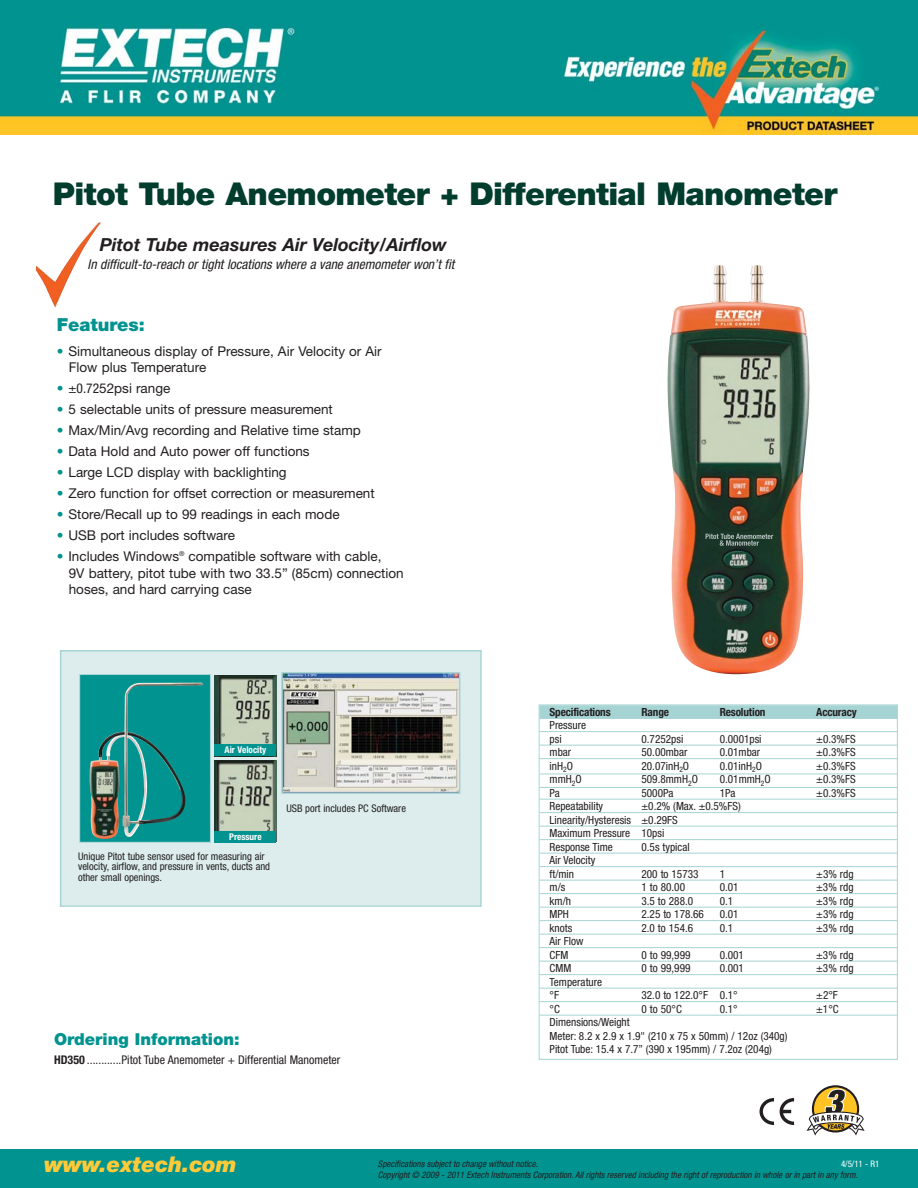
<style>
.page{position:relative;width:918px;height:1188px;background:#fff}
.page>*{position:absolute;margin:0;border:0;box-sizing:border-box;transform-origin:0 0}
.t1{font:900 31.5px "Helvetica Neue LT";letter-spacing:-.02em;color:#003d2c}
.t2{font:italic 900 21.75px "Helvetica Neue LT";color:#ffca38}
.t3{font:italic 700 18px "Helvetica Neue LT";color:#231f20}
.t4{font:900 18px "Helvetica Neue LT";color:#009390}
.t5{font:900 16.5px "Helvetica Neue LT";color:#009390}
.t6{font:13.5px/16.2px "Helvetica Neue LT";color:#231f20}
.t7{font:italic condensed 13.5px "Helvetica Neue LT";color:#231f20}
.t8{font:condensed 12px "Helvetica Neue LT";color:#231f20}
.t9{font:condensed 11.25px/13.5px "Helvetica Neue LT";color:#231f20}
.t10{font:700 condensed 11.25px "Helvetica Neue LT";letter-spacing:-.015em;color:#231f20}
.t11{font:condensed 10.5px/10.5px "Helvetica Neue LT";color:#231f20}
.t12{font:700 condensed 9.3px "Helvetica Neue LT";color:#fff}
.t13{font:italic condensed 9px "Helvetica Neue LT";color:#231f20}
.t14{font:condensed 9px "Helvetica Neue LT";color:#fff}
.s1{color:#009390}
.s2{font-stretch:condensed}
.s3{font-weight:700}
</style>
<div class="page">
<div style="left:0;top:1149px;width:918px;height:39px;background:#009390"></div>
<svg style="left:807px;top:1085px;width:58px;height:51px"></svg>
<svg style="left:760px;top:1098px;width:14px;height:27px"></svg>
<svg style="left:780px;top:1098px;width:14px;height:27px"></svg>
<img style="left:36px;top:222px;width:65px;height:86px">
<div style="left:540px;top:705px;width:357px;height:14px;background:#a6d3d3"></div>
<hr style="left:540px;top:731px;width:357px;height:1px;background:#a6d3d3">
<hr style="left:540px;top:745px;width:357px;height:1px;background:#a6d3d3">
<hr style="left:540px;top:758px;width:357px;height:1px;background:#a6d3d3">
<hr style="left:540px;top:774px;width:357px;height:1px;background:#a6d3d3">
<hr style="left:540px;top:787px;width:357px;height:1px;background:#a6d3d3">
<hr style="left:540px;top:799px;width:357px;height:1px;background:#a6d3d3">
<hr style="left:540px;top:812px;width:357px;height:1px;background:#a6d3d3">
<hr style="left:540px;top:826px;width:357px;height:1px;background:#a6d3d3">
<hr style="left:540px;top:839px;width:357px;height:1px;background:#a6d3d3">
<hr style="left:540px;top:853px;width:357px;height:1px;background:#a6d3d3">
<hr style="left:540px;top:866px;width:357px;height:1px;background:#a6d3d3">
<hr style="left:540px;top:880px;width:357px;height:1px;background:#a6d3d3">
<hr style="left:540px;top:893px;width:357px;height:1px;background:#a6d3d3">
<hr style="left:540px;top:907px;width:357px;height:1px;background:#a6d3d3">
<hr style="left:540px;top:920px;width:357px;height:1px;background:#a6d3d3">
<hr style="left:540px;top:934px;width:357px;height:1px;background:#a6d3d3">
<hr style="left:540px;top:947px;width:357px;height:1px;background:#a6d3d3">
<hr style="left:540px;top:961px;width:357px;height:1px;background:#a6d3d3">
<hr style="left:540px;top:974px;width:357px;height:1px;background:#a6d3d3">
<hr style="left:540px;top:988px;width:357px;height:1px;background:#a6d3d3">
<hr style="left:540px;top:1001px;width:357px;height:1px;background:#a6d3d3">
<hr style="left:540px;top:1015px;width:357px;height:1px;background:#a6d3d3">
<img style="left:667px;top:265px;width:143px;height:409px">
<img style="left:706px;top:534px;width:59px;height:5px">
<div style="left:61px;top:652px;width:419px;height:253px;background:#ddeded"></div>
<div style="left:60px;top:650px;width:422px;height:257px;border:2px solid #a6d3d3"></div>
<img style="left:284px;top:675px;width:173px;height:116px">
<div style="left:281px;top:672px;width:179px;height:122px;border:2px solid #a6d3d3"></div>
<img style="left:0;top:0;width:918px;height:135px">
<img style="left:215px;top:675px;width:61px;height:69px">
<img style="left:215px;top:761px;width:61px;height:70px">
<div style="left:80px;top:675px;width:130px;height:167px;background:#009390"></div>
<img style="left:89px;top:683px;width:114px;height:156px">
<div style="left:79px;top:674px;width:132px;height:169px;border:1px solid #a6d3d3"></div>
<div style="left:215px;top:744px;width:61px;height:12px;background:#009390"></div>
<div style="left:215px;top:831px;width:61px;height:12px;background:#009390"></div>
<h1 class="t1" style="left:53px;top:182px;width:786px">Pitot Tube Anemometer + Differential Manometer</h1>
<h3 class="t3" style="left:100px;top:239px;width:349px">Pitot Tube measures Air Velocity/Airflow</h3>
<p class="t7" style="left:88px;top:260px;width:368px">In difficult-to-reach or tight locations where a vane anemometer won’t fit</p>
<h3 class="t4" style="left:57px;top:318px;width:90px">Features:</h3>
<p class="t6" style="left:69px;top:344px;width:314px;text-indent:-12px"><span class="s1">•</span> Simultaneous display of Pressure, Air Velocity or Air<br>Flow plus Temperature</p>
<p class="t6" style="left:57px;top:381px;width:115px"><span class="s1">•</span> <span class="s2">±0.72</span>52psi range</p>
<p class="t6" style="left:57px;top:402px;width:278px"><span class="s1">•</span> 5 selectable units of pressure measurement</p>
<p class="t6" style="left:57px;top:423px;width:306px"><span class="s1">•</span> Max/Min/Avg recording and Relative time stamp</p>
<p class="t6" style="left:57px;top:445px;width:254px"><span class="s1">•</span> Data Hold and Auto power off functions</p>
<p class="t6" style="left:57px;top:466px;width:231px"><span class="s1">•</span> Large LCD display with backlighting</p>
<p class="t6" style="left:57px;top:487px;width:319px"><span class="s1">•</span> Zero function for offset correction or measurement</p>
<p class="t6" style="left:57px;top:508px;width:284px"><span class="s1">•</span> Store/Recall up to 99 readings in each mode</p>
<p class="t6" style="left:57px;top:529px;width:180px"><span class="s1">•</span> USB port includes software</p>
<p class="t6" style="left:69px;top:550px;width:337px;text-indent:-12px"><span class="s1">•</span> Includes Windows<sup>®</sup> compatible software with cable,<br>9V battery, pitot tube with two 33.5” (85cm) connection hoses, and hard carrying case</p>
<p class="t12" style="left:225px;top:746px;width:43px">Air Velocity</p>
<p class="t12" style="left:229px;top:833px;width:34px">Pressure</p>
<p class="t11" style="left:78px;top:852px;width:194px">Unique Pitot tube sensor used for measuring air velocity, airflow, and pressure in vents, ducts and other small openings.</p>
<p class="t11" style="left:286px;top:804px;width:121px">USB port includes PC Software</p>
<h3 class="t5" style="left:54px;top:1033px;width:187px">Ordering Information:</h3>
<p class="t8" style="left:54px;top:1056px;width:288px"><span class="s3">HD350</span> ............Pitot Tube Anemometer + Differential Manometer</p>
<p class="t10" style="left:550px;top:708px;width:63px">Specifications</p>
<p class="t10" style="left:642px;top:708px;width:29px">Range</p>
<p class="t10" style="left:720px;top:708px;width:47px">Resolution</p>
<p class="t10" style="left:816px;top:708px;width:42px">Accuracy</p>
<p class="t9" style="left:550px;top:720px;width:38px">Pressure psi</p>
<p class="t9" style="left:642px;top:733px;width:43px">0.7252psi</p>
<p class="t9" style="left:720px;top:733px;width:43px">0.0001psi</p>
<p class="t9" style="left:816px;top:733px;width:41px">±0.3%FS</p>
<p class="t9" style="left:550px;top:747px;width:23px">mbar</p>
<p class="t9" style="left:642px;top:747px;width:47px">50.00mbar</p>
<p class="t9" style="left:720px;top:747px;width:42px">0.01mbar</p>
<p class="t9" style="left:816px;top:747px;width:41px">±0.3%FS</p>
<p class="t9" style="left:550px;top:760px;width:25px">inH<sub>2</sub>O</p>
<p class="t9" style="left:642px;top:760px;width:49px">20.07inH<sub>2</sub>O</p>
<p class="t9" style="left:720px;top:760px;width:44px">0.01inH<sub>2</sub>O</p>
<p class="t9" style="left:816px;top:760px;width:41px">±0.3%FS</p>
<p class="t9" style="left:550px;top:774px;width:34px">mmH<sub>2</sub>O</p>
<p class="t9" style="left:642px;top:774px;width:58px">509.8mmH<sub>2</sub>O</p>
<p class="t9" style="left:720px;top:774px;width:53px">0.01mmH<sub>2</sub>O</p>
<p class="t9" style="left:816px;top:774px;width:41px">±0.3%FS</p>
<p class="t9" style="left:550px;top:787px;width:12px">Pa</p>
<p class="t9" style="left:642px;top:787px;width:33px">5000Pa</p>
<p class="t9" style="left:720px;top:787px;width:17px">1Pa</p>
<p class="t9" style="left:816px;top:787px;width:41px">±0.3%FS</p>
<p class="t9" style="left:550px;top:801px;width:55px">Repeatability</p>
<p class="t9" style="left:550px;top:801px;width:193px;text-indent:92px">±0.2% (Max. ±0.5%FS)<br>Linearity/Hysteresis ±0.29FS<br>Maximum Pressure 10psi<br>Response Time</p>
<p class="t9" style="left:642px;top:841px;width:50px">0.5s typical</p>
<p class="t9" style="left:550px;top:855px;width:47px">Air Velocity ft/min</p>
<p class="t9" style="left:642px;top:868px;width:59px">200 to 15733</p>
<p class="t9" style="left:720px;top:868px;width:7px">1</p>
<p class="t9" style="left:816px;top:868px;width:39px">±3% rdg</p>
<p class="t9" style="left:550px;top:882px;width:17px">m/s</p>
<p class="t9" style="left:642px;top:882px;width:45px">1 to 80.00</p>
<p class="t9" style="left:720px;top:882px;width:20px">0.01</p>
<p class="t9" style="left:816px;top:882px;width:39px">±3% rdg</p>
<p class="t9" style="left:550px;top:895px;width:23px">km/h</p>
<p class="t9" style="left:642px;top:895px;width:53px">3.5 to 288.0</p>
<p class="t9" style="left:720px;top:895px;width:15px">0.1</p>
<p class="t9" style="left:816px;top:895px;width:39px">±3% rdg</p>
<p class="t9" style="left:550px;top:909px;width:21px">MPH</p>
<p class="t9" style="left:642px;top:909px;width:64px">2.25 to 178.66</p>
<p class="t9" style="left:720px;top:909px;width:20px">0.01</p>
<p class="t9" style="left:816px;top:909px;width:39px">±3% rdg</p>
<p class="t9" style="left:550px;top:922px;width:24px">knots</p>
<p class="t9" style="left:642px;top:922px;width:53px">2.0 to 154.6</p>
<p class="t9" style="left:720px;top:922px;width:15px">0.1</p>
<p class="t9" style="left:816px;top:922px;width:39px">±3% rdg</p>
<p class="t9" style="left:550px;top:936px;width:35px">Air Flow<br>CFM</p>
<p class="t9" style="left:642px;top:949px;width:50px">0 to 99,999</p>
<p class="t9" style="left:720px;top:949px;width:26px">0.001</p>
<p class="t9" style="left:816px;top:949px;width:39px">±3% rdg</p>
<p class="t9" style="left:550px;top:963px;width:23px">CMM</p>
<p class="t9" style="left:642px;top:963px;width:50px">0 to 99,999</p>
<p class="t9" style="left:720px;top:963px;width:26px">0.001</p>
<p class="t9" style="left:816px;top:963px;width:39px">±3% rdg</p>
<p class="t9" style="left:550px;top:976px;width:54px">Temperature °F</p>
<p class="t9" style="left:642px;top:990px;width:98px">32.0 to 122.0°F 0.1°</p>
<p class="t9" style="left:816px;top:990px;width:23px">±2°F</p>
<p class="t9" style="left:550px;top:1003px;width:12px">°C</p>
<p class="t9" style="left:642px;top:1003px;width:42px">0 to 50°C</p>
<p class="t9" style="left:720px;top:1003px;width:19px">0.1°</p>
<p class="t9" style="left:816px;top:1003px;width:24px">±1°C</p>
<p class="t9" style="left:550px;top:1017px;width:239px">Dimensions/Weight<br>Meter: 8.2 x 2.9 x 1.9" (210 x 75 x 50mm) / 12oz (340g)<br>Pitot Tube: 15.4 x 7.7” (390 x 195mm) / 7.2oz (204g)</p>
<h2 class="t2" style="left:44px;top:1156px;width:194px">www.extech.com</h2>
<p class="t13" style="left:378px;top:1161px;width:161px">Specifications subject to change without notice.</p>
<p class="t14" style="left:841px;top:1161px;width:40px">4/5/11 - R1</p>
<p class="t13" style="left:378px;top:1171px;width:481px">Copyright © 2009 - 2011 Extech Instruments Corporation. All rights reserved including the right of reproduction in whole or in part in any form.</p>
</div>
